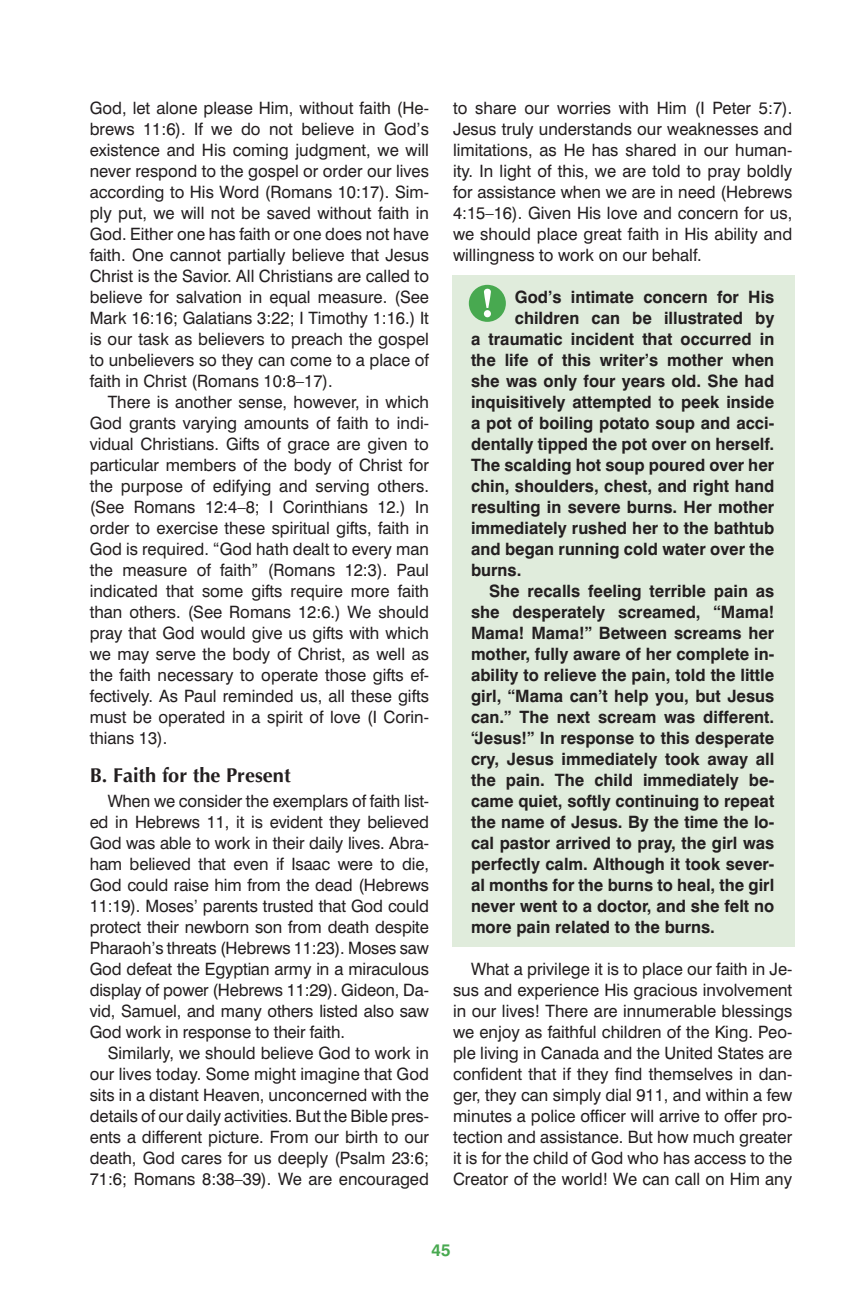
<style>
.page{position:relative;width:864px;height:1296px;background:#fff}
.page>*{position:absolute;margin:0;border:0;box-sizing:border-box;transform-origin:0 0}
.t1{font:700 20px "Optima";color:#231f20}
.t2{font:17px/21px "Swiss 721 BT";color:#231f20;text-align:justify}
.t3{font:700 17px "Swiss 721 BT";color:#231f20}
.t4{font:700 17px "Swiss 721 BT";color:#48a950}
</style>
<div class="page">
<div style="left:452px;top:275px;width:342px;height:671px;background:#e0ecdc"></div>
<div style="left:468px;top:285px;width:37px;height:37px;background:#48a950;border-radius:50%"></div>
<svg style="left:483px;top:289px;width:8px;height:28px"></svg>
<p class="t2" style="left:90px;top:97px;width:341px">God, let alone please Him, without faith (He&shy;brews 11:6). If we do not believe in God’s existence and His coming judgment, we will never respond to the gospel or order our lives according to His Word (Romans 10:17). Sim&shy;ply put, we will not be saved without faith in God. Either one has faith or one does not have faith. One cannot partially believe that Jesus Christ is the Savior. All Christians are called to believe for salvation in equal measure. (See Mark 16:16; Galatians 3:22; I Timothy 1:16.) It is our task as believers to preach the gospel to unbelievers so they can come to a place of faith in Christ (Romans 10:8–17).</p>
<p class="t2" style="left:90px;top:391px;width:341px;text-align:left;text-indent:18px">There is another sense, however, in which God grants varying amounts of faith to indi&shy;vidual Christians. Gifts of grace are given to particular members of the body of Christ for the purpose of edifying and serving others. (See Romans 12:4–8; I Corinthians 12.) In order to exercise these spiritual gifts, faith in God is required. “God hath dealt to every man the measure of faith” (Romans 12:3). Paul indicated that some gifts require more faith than others. (See Romans 12:6.) We should pray that God would give us gifts with which we may serve the body of Christ, as well as the faith necessary to operate those gifts ef&shy;fectively. As Paul reminded us, all these gifts must be operated in a spirit of love (I Corin&shy;thians 13).</p>
<p class="t1" style="left:90px;top:763px;width:202px">B. Faith for the Present</p>
<p class="t2" style="left:90px;top:790px;width:341px;text-indent:18px">When we consider the exemplars of faith list&shy;ed in Hebrews 11, it is evident they believed God was able to work in their daily lives. Abra&shy;ham believed that even if Isaac were to die, God could raise him from the dead (Hebrews 11:19). Moses’ parents trusted that God could protect their newborn son from death despite Pharaoh’s threats (Hebrews 11:23). Moses saw God defeat the Egyptian army in a miraculous display of power (Hebrews 11:29). Gideon, Da&shy;vid, Samuel, and many others listed also saw God work in response to their faith.</p>
<p class="t2" style="left:90px;top:1042px;width:341px;text-indent:18px">Similarly, we should believe God to work in our lives today. Some might imagine that God sits in a distant Heaven, unconcerned with the details of our daily activities. But the Bible pres&shy;ents a different picture. From our birth to our death, God cares for us deeply (Psalm 23:6; 71:6; Romans 8:38–39). We are encouraged</p>
<p class="t2" style="left:453px;top:97px;width:341px;text-align:left">to share our worries with Him (I Peter 5:7).<br>Jesus truly understands our weaknesses and limitations, as He has shared in our human&shy;ity. In light of this, we are told to pray boldly for assistance when we are in need (Hebrews 4:15–16). Given His love and concern for us, we should place great faith in His ability and willingness to work on our behalf.</p>
<p class="t3" style="left:514px;top:286px;width:261px">God’s intimate concern for His</p>
<p class="t3" style="left:514px;top:307px;width:261px">children can be illustrated by</p>
<p class="t3" style="left:471px;top:328px;width:305px">a traumatic incident that occurred in</p>
<p class="t3" style="left:471px;top:349px;width:304px">the life of this writer’s mother when</p>
<p class="t3" style="left:471px;top:370px;width:304px">she was only four years old. She had</p>
<p class="t3" style="left:471px;top:391px;width:305px">inquisitively attempted to peek inside</p>
<p class="t3" style="left:471px;top:412px;width:305px">a pot of boiling potato soup and acci-</p>
<p class="t3" style="left:471px;top:433px;width:305px">dentally tipped the pot over on herself.</p>
<p class="t3" style="left:471px;top:454px;width:304px">The scalding hot soup poured over her</p>
<p class="t3" style="left:471px;top:475px;width:305px">chin, shoulders, chest, and right hand</p>
<p class="t3" style="left:471px;top:496px;width:305px">resulting in severe burns. Her mother</p>
<p class="t3" style="left:471px;top:517px;width:305px">immediately rushed her to the bathtub</p>
<p class="t3" style="left:471px;top:538px;width:305px">and began running cold water over the</p>
<p class="t3" style="left:471px;top:559px;width:52px">burns.</p>
<p class="t3" style="left:489px;top:580px;width:287px">She recalls feeling terrible pain as</p>
<p class="t3" style="left:471px;top:601px;width:304px">she desperately screamed, “Mama!</p>
<p class="t3" style="left:471px;top:622px;width:305px">Mama! Mama!” Between screams her</p>
<p class="t3" style="left:471px;top:643px;width:305px">mother, fully aware of her complete in-</p>
<p class="t3" style="left:471px;top:664px;width:305px">ability to relieve the pain, told the little</p>
<p class="t3" style="left:471px;top:685px;width:304px">girl, “Mama can’t help you, but Jesus</p>
<p class="t3" style="left:471px;top:706px;width:304px">can.” The next scream was different.</p>
<p class="t3" style="left:471px;top:727px;width:305px">“Jesus!” In response to this desperate</p>
<p class="t3" style="left:471px;top:748px;width:305px">cry, Jesus immediately took away all</p>
<p class="t3" style="left:471px;top:769px;width:305px">the pain. The child immediately be-</p>
<p class="t3" style="left:471px;top:790px;width:305px">came quiet, softly continuing to repeat</p>
<p class="t3" style="left:471px;top:811px;width:305px">the name of Jesus. By the time the lo-</p>
<p class="t3" style="left:471px;top:832px;width:304px">cal pastor arrived to pray, the girl was</p>
<p class="t3" style="left:471px;top:853px;width:305px">perfectly calm. Although it took sever-</p>
<p class="t3" style="left:471px;top:874px;width:304px">al months for the burns to heal, the girl</p>
<p class="t3" style="left:471px;top:895px;width:304px">never went to a doctor, and she felt no</p>
<p class="t3" style="left:471px;top:916px;width:245px">more pain related to the burns.</p>
<p class="t2" style="left:453px;top:958px;width:341px;text-indent:18px">What a privilege it is to place our faith in Je&shy;sus and experience His gracious involvement in our lives! There are innumerable blessings we enjoy as faithful children of the King. Peo&shy;ple living in Canada and the United States are confident that if they find themselves in dan&shy;ger, they can simply dial 911, and within a few minutes a police officer will arrive to offer pro&shy;tection and assistance. But how much greater it is for the child of God who has access to the Creator of the world! We can call on Him any</p>
<p class="t4" style="left:431px;top:1239px;width:20px">45</p>
</div>
